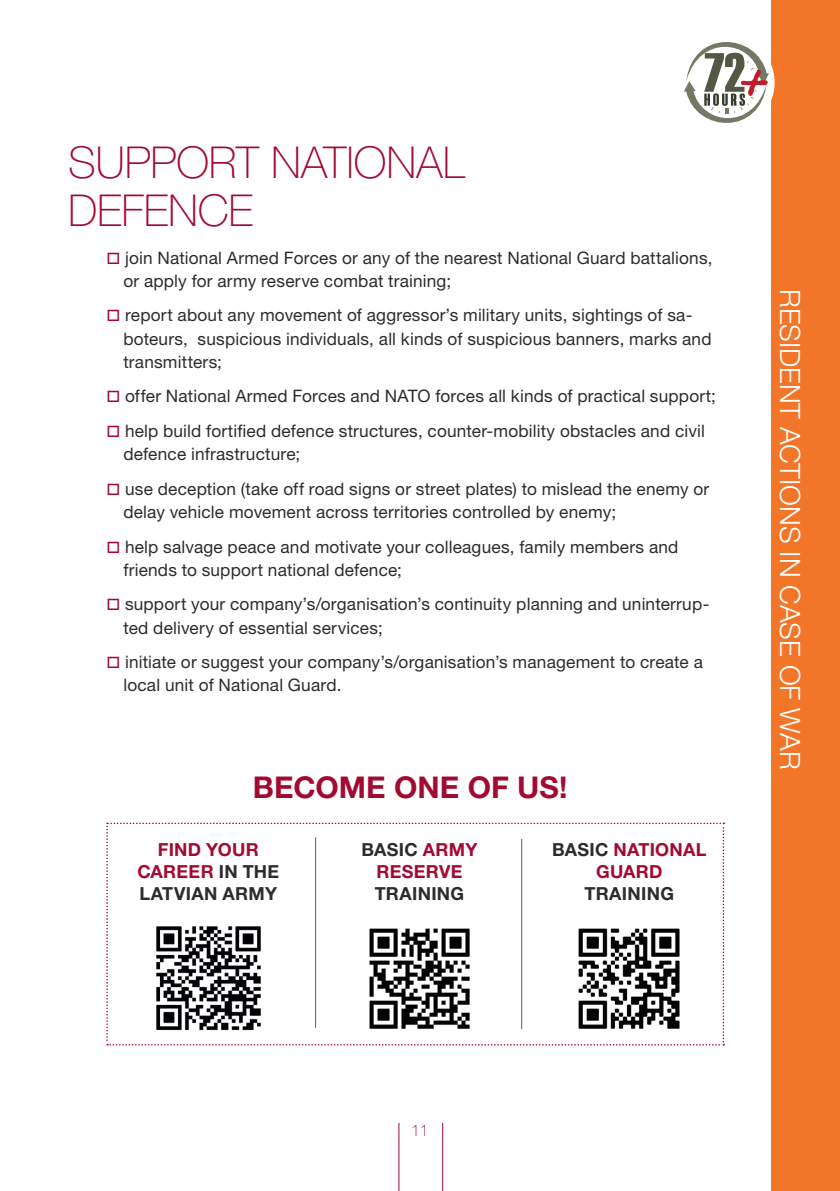
<style>
.page{position:relative;width:840px;height:1191px;background:#fff}
.page>*{position:absolute;margin:0;border:0;box-sizing:border-box;transform-origin:0 0}
.CONTENT_TITLE_01_22{font:100 44px/48px "Helvetica Neue LT Pro";letter-spacing:-.005em;color:#a30a32}
._9_11_6_space_after{font:700 30px "Helvetica Neue LT Pro";color:#a30a32}
.t1{font:300 28px "Helvetica Neue LT Pro";color:#fff}
.t2{font:700 18px/22px "Helvetica Neue LT Pro";letter-spacing:.015em;color:#2e2b2c;text-align:center}
.t3{font:17.2px/23.2px "Helvetica Neue LT Pro";letter-spacing:.01em;color:#2e2b2c}
.t4{font:100 16px "Helvetica Neue LT Pro";color:#a30a32}
.s1{color:#a30a32}
</style>
<div class="page">
<div style="left:771px;top:0;width:68px;height:1191px;background:#f37528"></div>
<hr style="left:442px;top:1123px;width:1px;height:68px;background:#a30a32">
<hr style="left:398px;top:1123px;width:1px;height:68px;background:#a30a32">
<svg style="left:106px;top:822px;width:618px;height:223px"></svg>
<hr style="left:315px;top:837px;width:1px;height:190px;background:#5c5c5f">
<hr style="left:521px;top:839px;width:1px;height:190px;background:#5c5c5f">
<img style="left:145px;top:915px;width:126px;height:126px">
<img style="left:357px;top:916px;width:124px;height:125px">
<img style="left:566px;top:916px;width:125px;height:125px">
<div style="left:677px;top:34px;width:97px;height:97px;background:#fff;border-radius:50%"></div>
<svg style="left:684px;top:42px;width:84px;height:81px"></svg>
<p class="CONTENT_TITLE_01_22" style="left:68px;top:138px;width:398px">SUPPORT NATIONAL<br>DEFENCE</p>
<p class="t3" style="left:123px;top:246px;width:590px;text-indent:-17px"><span class="s1">□</span> join National Armed Forces or any of the nearest National Guard battalions, or apply for army reserve combat training;</p>
<p class="t3" style="left:123px;top:303px;width:589px;text-indent:-17px"><span class="s1">□</span> report about any movement of aggressor’s military units, sightings of sa&shy;boteurs, suspicious individuals, all kinds of suspicious banners, marks and transmitters;</p>
<p class="t3" style="left:106px;top:384px;width:611px"><span class="s1">□</span> offer National Armed Forces and NATO forces all kinds of practical support;</p>
<p class="t3" style="left:123px;top:419px;width:582px;text-indent:-17px"><span class="s1">□</span> help build fortified defence structures, counter-mobility obstacles and civil defence infrastructure;</p>
<p class="t3" style="left:123px;top:477px;width:587px;text-indent:-17px"><span class="s1">□</span> use deception (take off road signs or street plates) to mislead the enemy or delay vehicle movement across territories controlled by enemy;</p>
<p class="t3" style="left:123px;top:534px;width:556px;text-indent:-17px"><span class="s1">□</span> help salvage peace and motivate your colleagues, family members and friends to support national defence;</p>
<p class="t3" style="left:123px;top:592px;width:587px;text-indent:-17px"><span class="s1">□</span> support your company’s/organisation’s continuity planning and uninterrup&shy;ted delivery of essential services;</p>
<p class="t3" style="left:123px;top:650px;width:580px;text-indent:-17px"><span class="s1">□</span> initiate or suggest your company’s/organisation’s management to create a local unit of National Guard.</p>
<p class="_9_11_6_space_after" style="left:252px;top:769px;width:316px">BECOME ONE OF US!</p>
<p class="t2" style="left:137px;top:838px;width:143px"><span class="s1">FIND YOUR<br>CAREER</span> IN THE<br>LATVIAN ARMY</p>
<p class="t2" style="left:361px;top:838px;width:117px">BASIC <span class="s1">ARMY<br>RESERVE<br></span>TRAINING</p>
<p class="t2" style="left:551px;top:838px;width:156px">BASIC <span class="s1">NATIONAL<br>GUARD<br></span>TRAINING</p>
<p class="t1" style="left:806px;top:289px;width:481px;rotate:90deg">RESIDENT ACTIONS IN CASE OF WAR</p>
<p class="t4" style="left:411px;top:1120px;width:19px">11</p>
</div>
